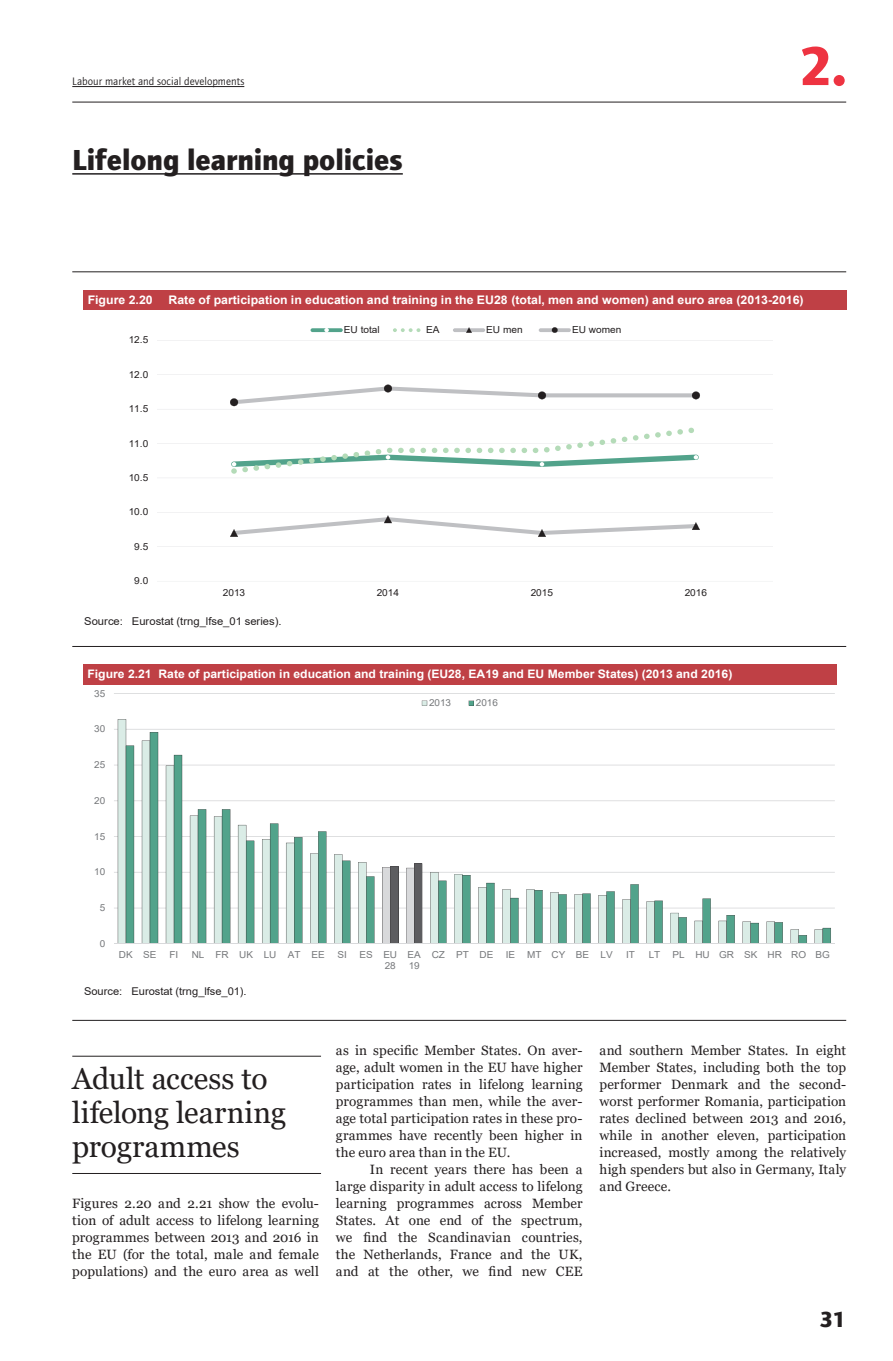
<style>
.page{position:relative;width:893px;height:1361px;background:#fff}
.page>*{position:absolute;margin:0;border:0;box-sizing:border-box;transform-origin:0 0}
.t1{font:700 56.25px "Foundry Journal";color:#ee3341}
.t2{font:30px/34px "Georgia";color:#231f20}
.t3{font:700 30px "Foundry Journal";letter-spacing:-.005em;color:#231f20}
.t4{font:700 22.5px "Foundry Journal";color:#231f20}
.t5{font:13.5px/17px "Georgia";letter-spacing:.01em;color:#231f20;text-align:justify}
.t6{font:700 11.85px "Arial";color:#fff;scale:1.04 1}
.t7{font:700 11.7px "Arial";color:#fff;scale:1.04 1}
.t8{font:11.25px "Foundry Journal";color:#231f20}
.t9{font:10.8px "Arial";color:#231f20;scale:1.04 1}
.t10{font:10.65px "Arial";color:#231f20;scale:1.04 1}
.t11{font:9.75px "Arial";color:#231f20;scale:1.04 1}
.t12{font:9.6px/11.1px "Arial";color:#76787b;text-align:right;scale:1.04 1}
</style>
<div class="page">
<hr style="left:72px;top:102px;width:774px;height:1px;background:#231f20">
<hr style="left:72px;top:86px;width:172px;height:1px;background:#231f20">
<hr style="left:72px;top:173px;width:331px;height:2px;background:#231f20">
<hr style="left:72px;top:271px;width:774px;height:1px;background:#231f20">
<hr style="left:72px;top:1056px;width:249px;height:1px;background:#231f20">
<hr style="left:72px;top:1173px;width:249px;height:1px;background:#231f20">
<hr style="left:114px;top:907px;width:721px;height:1px;background:#d8d9db">
<hr style="left:114px;top:872px;width:721px;height:1px;background:#d8d9db">
<hr style="left:114px;top:836px;width:721px;height:1px;background:#d8d9db">
<hr style="left:114px;top:800px;width:721px;height:1px;background:#d8d9db">
<hr style="left:114px;top:764px;width:721px;height:1px;background:#d8d9db">
<hr style="left:114px;top:729px;width:721px;height:1px;background:#d8d9db">
<hr style="left:114px;top:693px;width:721px;height:1px;background:#d8d9db">
<svg style="left:118px;top:719px;width:705px;height:224px"></svg>
<svg style="left:126px;top:732px;width:705px;height:211px"></svg>
<hr style="left:114px;top:943px;width:721px;height:1px;background:#d8d9db">
<svg style="left:422px;top:700px;width:5px;height:5px"></svg>
<svg style="left:469px;top:700px;width:5px;height:5px"></svg>
<div style="left:83px;top:664px;width:753px;height:20px;background:#bf4045"></div>
<hr style="left:72px;top:646px;width:774px;height:1px;background:#231f20">
<div style="left:83px;top:291px;width:763px;height:19px;background:#bf4045"></div>
<hr style="left:157px;top:581px;width:616px;height:1px;background:#d8d9db">
<hr style="left:157px;top:546px;width:616px;height:1px;background:#d8d9db">
<hr style="left:157px;top:512px;width:616px;height:1px;background:#d8d9db">
<hr style="left:157px;top:478px;width:616px;height:1px;background:#d8d9db">
<hr style="left:157px;top:443px;width:616px;height:1px;background:#d8d9db">
<hr style="left:157px;top:409px;width:616px;height:1px;background:#d8d9db">
<hr style="left:157px;top:374px;width:616px;height:1px;background:#d8d9db">
<hr style="left:157px;top:340px;width:616px;height:1px;background:#d8d9db">
<svg style="left:231px;top:427px;width:468px;height:47px"></svg>
<svg style="left:230px;top:515px;width:470px;height:22px"></svg>
<svg style="left:230px;top:385px;width:470px;height:21px"></svg>
<svg style="left:311px;top:328px;width:32px;height:4px"></svg>
<svg style="left:324px;top:328px;width:5px;height:4px"></svg>
<svg style="left:393px;top:328px;width:27px;height:4px"></svg>
<svg style="left:453px;top:328px;width:32px;height:4px"></svg>
<svg style="left:466px;top:327px;width:6px;height:6px"></svg>
<svg style="left:539px;top:328px;width:32px;height:4px"></svg>
<svg style="left:552px;top:327px;width:6px;height:6px"></svg>
<hr style="left:72px;top:1020px;width:774px;height:1px;background:#231f20">
<p class="t8" style="left:72px;top:75px;width:174px">Labour market and social developments</p>
<h2 class="t3" style="left:72px;top:142px;width:332px">Lifelong learning policies</h2>
<h1 class="t1" style="left:799px;top:33px;width:49px">2.</h1>
<p class="t6" style="left:88px;top:292px;width:64px">Figure 2.20</p>
<p class="t6" style="left:168px;top:292px;width:612px">Rate of participation in education and training in the EU28 (total, men and women) and euro area (2013-2016)</p>
<p class="t11" style="left:129px;top:333px;width:20px">12.5</p>
<p class="t11" style="left:129px;top:368px;width:20px">12.0</p>
<p class="t11" style="left:129px;top:402px;width:20px">11.5</p>
<p class="t11" style="left:129px;top:436px;width:20px">11.0</p>
<p class="t11" style="left:129px;top:471px;width:20px">10.5</p>
<p class="t11" style="left:129px;top:505px;width:20px">10.0</p>
<p class="t11" style="left:134px;top:539px;width:15px">9.5</p>
<p class="t11" style="left:134px;top:574px;width:15px">9.0</p>
<p class="t11" style="left:344px;top:323px;width:36px">EU total</p>
<p class="t11" style="left:426px;top:323px;width:14px">EA</p>
<p class="t11" style="left:486px;top:323px;width:37px">EU men</p>
<p class="t11" style="left:572px;top:323px;width:49px">EU women</p>
<p class="t11" style="left:223px;top:585px;width:23px">2013</p>
<p class="t11" style="left:377px;top:585px;width:23px">2014</p>
<p class="t11" style="left:531px;top:585px;width:23px">2015</p>
<p class="t11" style="left:685px;top:585px;width:23px">2016</p>
<p class="t9" style="left:84px;top:613px;width:191px">Source: Eurostat (trng_lfse_01 series).</p>
<p class="t7" style="left:87px;top:666px;width:622px">Figure 2.21 Rate of participation in education and training (EU28, EA19 and EU Member States) (2013 and 2016)</p>
<p class="t12" style="left:94px;top:687px;width:12px">35</p>
<p class="t12" style="left:94px;top:723px;width:12px">30</p>
<p class="t12" style="left:94px;top:759px;width:12px">25</p>
<p class="t12" style="left:94px;top:795px;width:12px">20</p>
<p class="t12" style="left:94px;top:830px;width:12px">15</p>
<p class="t12" style="left:94px;top:866px;width:12px">10</p>
<p class="t12" style="left:100px;top:902px;width:7px">5</p>
<p class="t12" style="left:100px;top:938px;width:7px">0</p>
<p class="t12" style="left:429px;top:697px;width:23px">2013</p>
<p class="t12" style="left:476px;top:697px;width:23px">2016</p>
<p class="t12" style="left:119px;top:949px;width:38px">DK SE</p>
<p class="t12" style="left:170px;top:949px;width:10px">FI</p>
<p class="t12" style="left:192px;top:949px;width:130px">NL FR UK LU AT EE</p>
<p class="t12" style="left:337px;top:949px;width:11px">SI</p>
<p class="t12" style="left:360px;top:949px;width:38px">ES EU<br>28</p>
<p class="t12" style="left:408px;top:949px;width:14px;text-align:left">EA<br>19</p>
<p class="t12" style="left:432px;top:949px;width:61px">CZ PT DE</p>
<p class="t12" style="left:506px;top:949px;width:11px">IE</p>
<p class="t12" style="left:527px;top:949px;width:84px">MT CY BE LV</p>
<p class="t12" style="left:626px;top:949px;width:10px">IT</p>
<p class="t12" style="left:649px;top:949px;width:13px">LT</p>
<p class="t12" style="left:672px;top:949px;width:153px">PL HU GR SK HR RO BG</p>
<p class="t10" style="left:84px;top:984px;width:158px">Source: Eurostat (trng_lfse_01).</p>
<h2 class="t2" style="left:72px;top:1062px;width:215px">Adult access to lifelong learning programmes</h2>
<p class="t5" style="left:72px;top:1195px;width:248px">Figures 2.20 and 2.21 show the evolu&shy;tion of adult access to lifelong learning programmes between 2013 and 2016 in the EU (for the total, male and female populations) and the euro area as well</p>
<p class="t5" style="left:336px;top:1042px;width:248px">as in specific Member States. On aver&shy;age, adult women in the EU have higher participation rates in lifelong learning programmes than men, while the aver&shy;age total participation rates in these pro&shy;grammes have recently been higher in the euro area than in the EU.</p>
<p class="t5" style="left:336px;top:1161px;width:248px;text-indent:34px">In recent years there has been a large disparity in adult access to lifelong learning programmes across Member States. At one end of the spectrum, we find the Scandinavian countries, the Netherlands, France and the UK, and at the other, we find new CEE</p>
<p class="t5" style="left:600px;top:1042px;width:248px">and southern Member States. In eight Member States, including both the top performer Denmark and the second&shy;worst performer Romania, participation rates declined between 2013 and 2016, while in another eleven, participation increased, mostly among the relatively high spenders but also in Germany, Italy and Greece.</p>
<h3 class="t4" style="left:819px;top:1306px;width:28px">31</h3>
</div>
